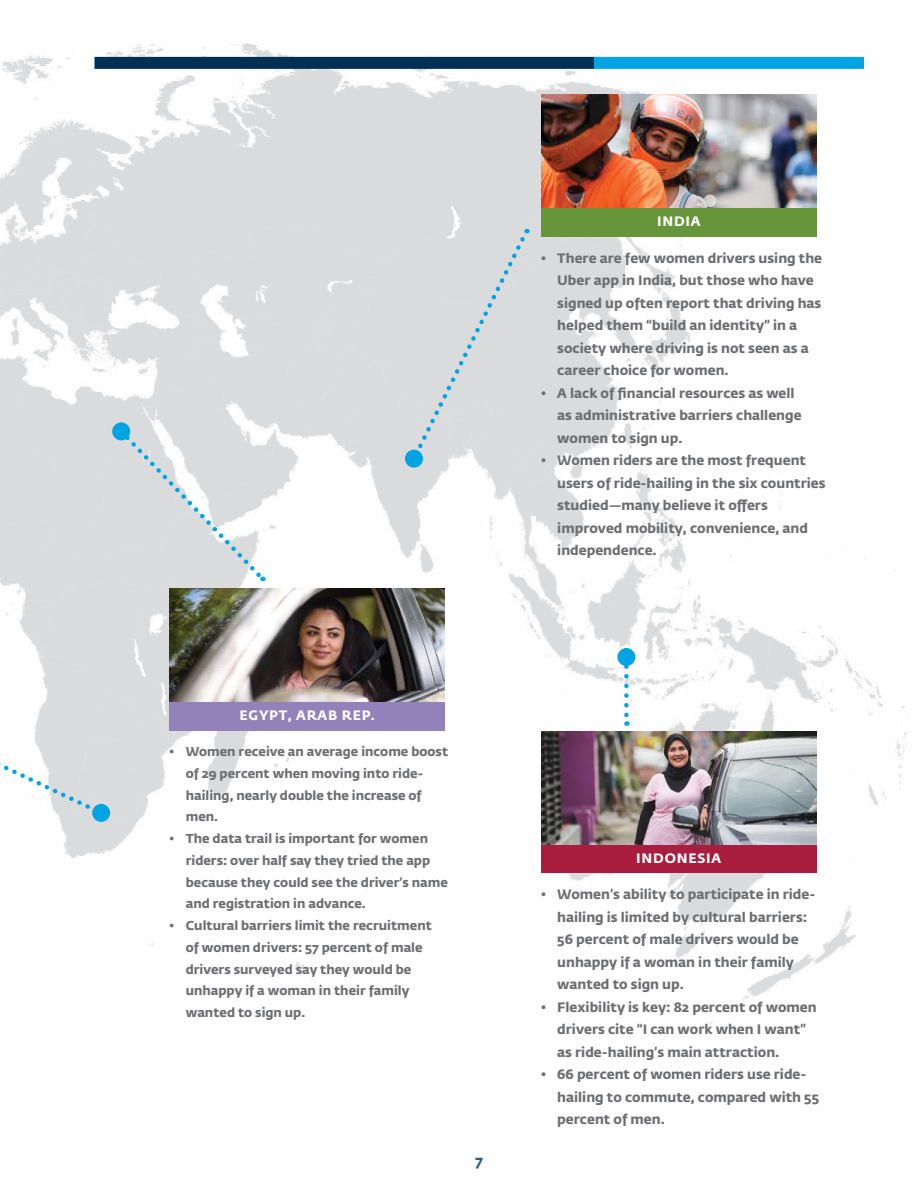
<style>
.page{position:relative;width:918px;height:1188px;background:#fff}
.page>*{position:absolute;margin:0;border:0;box-sizing:border-box;transform-origin:0 0}
.t1{font:700 15px "Fedra Sans Std";color:#2d5e82}
.t2{font:700 13.5px/22.5px "Fedra Sans Std";color:#6d6e71}
.t3{font:700 13.5px "Fedra Sans Std";letter-spacing:.06em;color:#fff}
.t4{font:700 12.75px/21.8px "Fedra Sans Std";color:#6d6e71}
</style>
<div class="page">
<img style="left:0;top:42px;width:907px;height:1002px">
<div style="left:94px;top:57px;width:502px;height:12px;background:#002f54"></div>
<div style="left:594px;top:57px;width:270px;height:12px;background:#00a4e3"></div>
<div style="left:541px;top:207px;width:275px;height:29px;background:#67963a"></div>
<img style="left:541px;top:94px;width:275px;height:114px">
<div style="left:541px;top:844px;width:275px;height:29px;background:#a91d3f"></div>
<img style="left:541px;top:731px;width:275px;height:113px">
<div style="left:170px;top:701px;width:275px;height:29px;background:#9282b9"></div>
<img style="left:170px;top:589px;width:275px;height:113px">
<svg style="left:0;top:731px;width:103px;height:86px"></svg>
<div style="left:92px;top:804px;width:18px;height:18px;background:#00a4e3;border-radius:50%"></div>
<svg style="left:121px;top:429px;width:145px;height:153px;background:#dbdfe1"></svg>
<div style="left:112px;top:422px;width:18px;height:18px;background:#00a4e3;border-radius:50%"></div>
<div style="left:410px;top:229px;width:119px;height:232px;background:#dadbdd"></div>
<div style="left:405px;top:450px;width:18px;height:18px;background:#00a4e3;border-radius:50%"></div>
<svg style="left:624px;top:667px;width:5px;height:59px"></svg>
<div style="left:617px;top:648px;width:18px;height:18px;background:#00a4e3;border-radius:50%"></div>
<p class="t3" style="left:657px;top:213px;width:45px">INDIA</p>
<p class="t2" style="left:557px;top:247px;width:266px;text-indent:-16px">• There are few women drivers using the Uber app in India, but those who have signed up often report that driving has helped them “build an identity” in a society where driving is not seen as a career choice for women.</p>
<p class="t2" style="left:557px;top:382px;width:246px;text-indent:-16px">• A lack of financial resources as well as administrative barriers challenge women to sign up.</p>
<p class="t2" style="left:557px;top:449px;width:270px;text-indent:-16px">• Women riders are the most frequent users of ride-hailing in the six countries studied—many believe it offers improved mobility, convenience, and independence.</p>
<p class="t3" style="left:240px;top:707px;width:137px">EGYPT, ARAB REP.</p>
<p class="t4" style="left:186px;top:741px;width:264px;text-indent:-16px">• Women receive an average income boost of 29 percent when moving into ride&shy;hailing, nearly double the increase of men.</p>
<p class="t4" style="left:186px;top:828px;width:264px;text-indent:-16px">• The data trail is important for women riders: over half say they tried the app because they could see the driver’s name and registration in advance.</p>
<p class="t4" style="left:186px;top:915px;width:248px;text-indent:-16px">• Cultural barriers limit the recruitment of women drivers: 57 percent of male drivers surveyed say they would be unhappy if a woman in their family wanted to sign up.</p>
<p class="t1" style="left:475px;top:1151px;width:9px">7</p>
<p class="t3" style="left:636px;top:849px;width:87px">INDONESIA</p>
<p class="t2" style="left:557px;top:883px;width:260px;text-indent:-16px">• Women’s ability to participate in ride&shy;hailing is limited by cultural barriers:<br>56 percent of male drivers would be unhappy if a woman in their family wanted to sign up.</p>
<p class="t2" style="left:557px;top:996px;width:261px;text-indent:-16px">• Flexibility is key: 82 percent of women drivers cite “I can work when I want” as ride-hailing’s main attraction.</p>
<p class="t2" style="left:557px;top:1063px;width:263px;text-indent:-16px">• 66 percent of women riders use ride&shy;hailing to commute, compared with 55 percent of men.</p>
</div>
